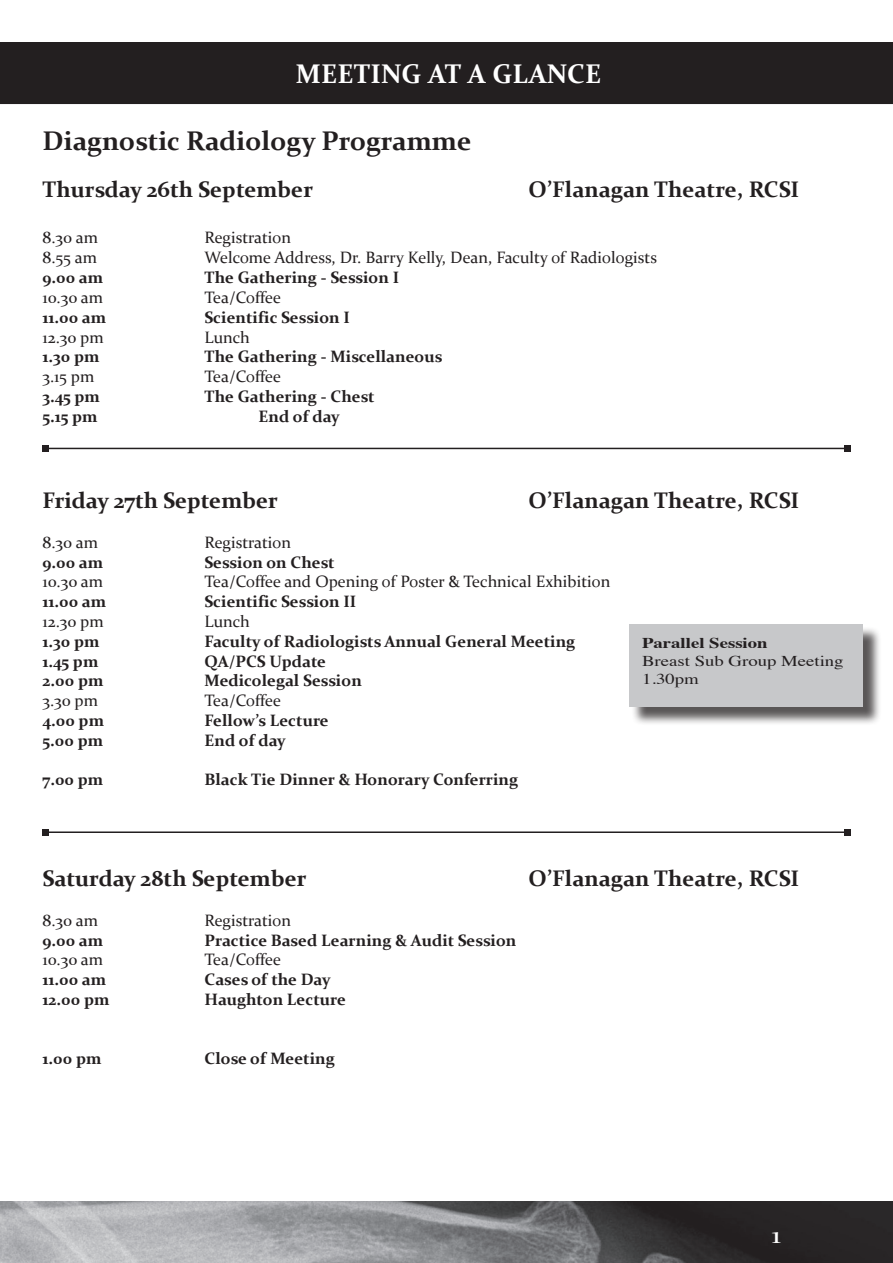
<style>
.page{position:relative;width:893px;height:1263px;background:#fff}
.page>*{position:absolute;margin:0;border:0;box-sizing:border-box;transform-origin:0 0}
.t1{font:700 27px "Constantia";color:#231f20}
.t2{font:700 27px "Constantia";color:#fff}
.t3{font:24px "Constantia";color:#fff;scale:1.25 1}
.t4{font:700 22.5px "Constantia";color:#231f20}
.t5{font:700 16.5px "Constantia";color:#231f20}
.t6{font:16.5px "Constantia";color:#231f20}
.t7{font:15px/18px "Times";color:#231f20;scale:1.25 1}
.t8{font:700 15px "Times";color:#231f20;scale:1.25 1}
</style>
<div class="page">
<img style="left:0;top:1202px;width:893px;height:61px">
<hr style="left:0;top:104px;width:893px;height:1px;background:#c1c2c4">
<hr style="left:46px;top:448px;width:801px;height:1px;background:#231f20">
<svg style="left:43px;top:445px;width:6px;height:6px"></svg>
<svg style="left:844px;top:445px;width:6px;height:6px"></svg>
<hr style="left:46px;top:831px;width:801px;height:2px;background:#231f20">
<svg style="left:43px;top:829px;width:6px;height:6px"></svg>
<svg style="left:844px;top:829px;width:6px;height:6px"></svg>
<div style="left:0;top:43px;width:893px;height:61px;background:#231f20"></div>
<div style="left:632px;top:626px;width:250px;height:100px;background:#231f20;opacity:.75"></div>
<div style="left:629px;top:624px;width:234px;height:83px;background:#c7c8ca"></div>
<h1 class="t2" style="left:296px;top:56px;width:307px">MEETING AT A GLANCE</h1>
<h1 class="t1" style="left:43px;top:122px;width:431px">Diagnostic Radiology Programme</h1>
<h3 class="t4" style="left:43px;top:173px;width:272px">Thursday 26th September</h3>
<h3 class="t4" style="left:529px;top:173px;width:272px">O’Flanagan Theatre, RCSI</h3>
<p class="t6" style="left:43px;top:227px;width:57px">8.30 am</p>
<p class="t6" style="left:205px;top:227px;width:88px">Registration</p>
<p class="t6" style="left:43px;top:246px;width:56px">8.55 am</p>
<p class="t6" style="left:205px;top:246px;width:454px">Welcome Address, Dr. Barry Kelly, Dean, Faculty of Radiologists</p>
<p class="t5" style="left:43px;top:266px;width:62px">9.00 am</p>
<p class="t5" style="left:205px;top:266px;width:196px">The Gathering - Session I</p>
<p class="t6" style="left:43px;top:286px;width:62px">10.30 am</p>
<p class="t6" style="left:205px;top:286px;width:78px">Tea/Coffee</p>
<p class="t5" style="left:43px;top:306px;width:65px">11.00 am</p>
<p class="t5" style="left:205px;top:306px;width:147px">Scientific Session I</p>
<p class="t6" style="left:43px;top:326px;width:63px">12.30 pm</p>
<p class="t6" style="left:205px;top:326px;width:47px">Lunch</p>
<p class="t5" style="left:43px;top:345px;width:59px">1.30 pm</p>
<p class="t5" style="left:205px;top:345px;width:239px">The Gathering - Miscellaneous</p>
<p class="t6" style="left:43px;top:365px;width:53px">3.15 pm</p>
<p class="t6" style="left:205px;top:365px;width:78px">Tea/Coffee</p>
<p class="t5" style="left:43px;top:385px;width:59px">3.45 pm</p>
<p class="t5" style="left:205px;top:385px;width:172px">The Gathering - Chest</p>
<p class="t5" style="left:43px;top:405px;width:57px">5.15 pm</p>
<p class="t5" style="left:259px;top:405px;width:83px">End of day</p>
<h3 class="t4" style="left:43px;top:485px;width:237px">Friday 27th September</h3>
<h3 class="t4" style="left:529px;top:485px;width:272px">O’Flanagan Theatre, RCSI</h3>
<p class="t6" style="left:43px;top:531px;width:57px">8.30 am</p>
<p class="t6" style="left:205px;top:531px;width:88px">Registration</p>
<p class="t5" style="left:43px;top:550px;width:62px">9.00 am</p>
<p class="t5" style="left:205px;top:550px;width:132px">Session on Chest</p>
<p class="t6" style="left:43px;top:570px;width:62px">10.30 am</p>
<p class="t6" style="left:205px;top:570px;width:407px">Tea/Coffee and Opening of Poster &amp; Technical Exhibition</p>
<p class="t5" style="left:43px;top:590px;width:65px">11.00 am</p>
<p class="t5" style="left:205px;top:590px;width:153px">Scientific Session II</p>
<p class="t6" style="left:43px;top:610px;width:63px">12.30 pm</p>
<p class="t6" style="left:205px;top:610px;width:47px">Lunch</p>
<p class="t5" style="left:43px;top:630px;width:59px">1.30 pm</p>
<p class="t5" style="left:205px;top:630px;width:372px">Faculty of Radiologists Annual General Meeting</p>
<p class="t5" style="left:43px;top:649px;width:57px">1.45 pm</p>
<p class="t5" style="left:205px;top:649px;width:123px">QA/PCS Update</p>
<p class="t5" style="left:43px;top:669px;width:62px">2.00 pm</p>
<p class="t5" style="left:205px;top:669px;width:159px">Medicolegal Session</p>
<p class="t6" style="left:43px;top:689px;width:57px">3.30 pm</p>
<p class="t6" style="left:205px;top:689px;width:78px">Tea/Coffee</p>
<p class="t5" style="left:43px;top:709px;width:63px">4.00 pm</p>
<p class="t5" style="left:205px;top:709px;width:126px">Fellow’s Lecture</p>
<p class="t5" style="left:43px;top:729px;width:62px">5.00 pm</p>
<p class="t5" style="left:205px;top:729px;width:83px">End of day</p>
<p class="t5" style="left:43px;top:768px;width:62px">7.00 pm</p>
<p class="t5" style="left:205px;top:768px;width:315px">Black Tie Dinner &amp; Honorary Conferring</p>
<p class="t8" style="left:642px;top:629px;width:102px">Parallel Session</p>
<p class="t7" style="left:642px;top:651px;width:163px">Breast Sub Group Meeting<br>1.30pm</p>
<h3 class="t4" style="left:43px;top:863px;width:266px">Saturday 28th September</h3>
<h3 class="t4" style="left:529px;top:863px;width:272px">O’Flanagan Theatre, RCSI</h3>
<p class="t6" style="left:43px;top:909px;width:57px">8.30 am</p>
<p class="t6" style="left:205px;top:909px;width:88px">Registration</p>
<p class="t5" style="left:43px;top:928px;width:62px">9.00 am</p>
<p class="t5" style="left:205px;top:928px;width:313px">Practice Based Learning &amp; Audit Session</p>
<p class="t6" style="left:43px;top:948px;width:62px">10.30 am</p>
<p class="t6" style="left:205px;top:948px;width:78px">Tea/Coffee</p>
<p class="t5" style="left:43px;top:968px;width:65px">11.00 am</p>
<p class="t5" style="left:205px;top:968px;width:127px">Cases of the Day</p>
<p class="t5" style="left:43px;top:988px;width:69px">12.00 pm</p>
<p class="t5" style="left:205px;top:988px;width:143px">Haughton Lecture</p>
<p class="t5" style="left:43px;top:1047px;width:61px">1.00 pm</p>
<p class="t5" style="left:205px;top:1047px;width:132px">Close of Meeting</p>
<h2 class="t3" style="left:771px;top:1219px;width:9px">1</h2>
</div>
